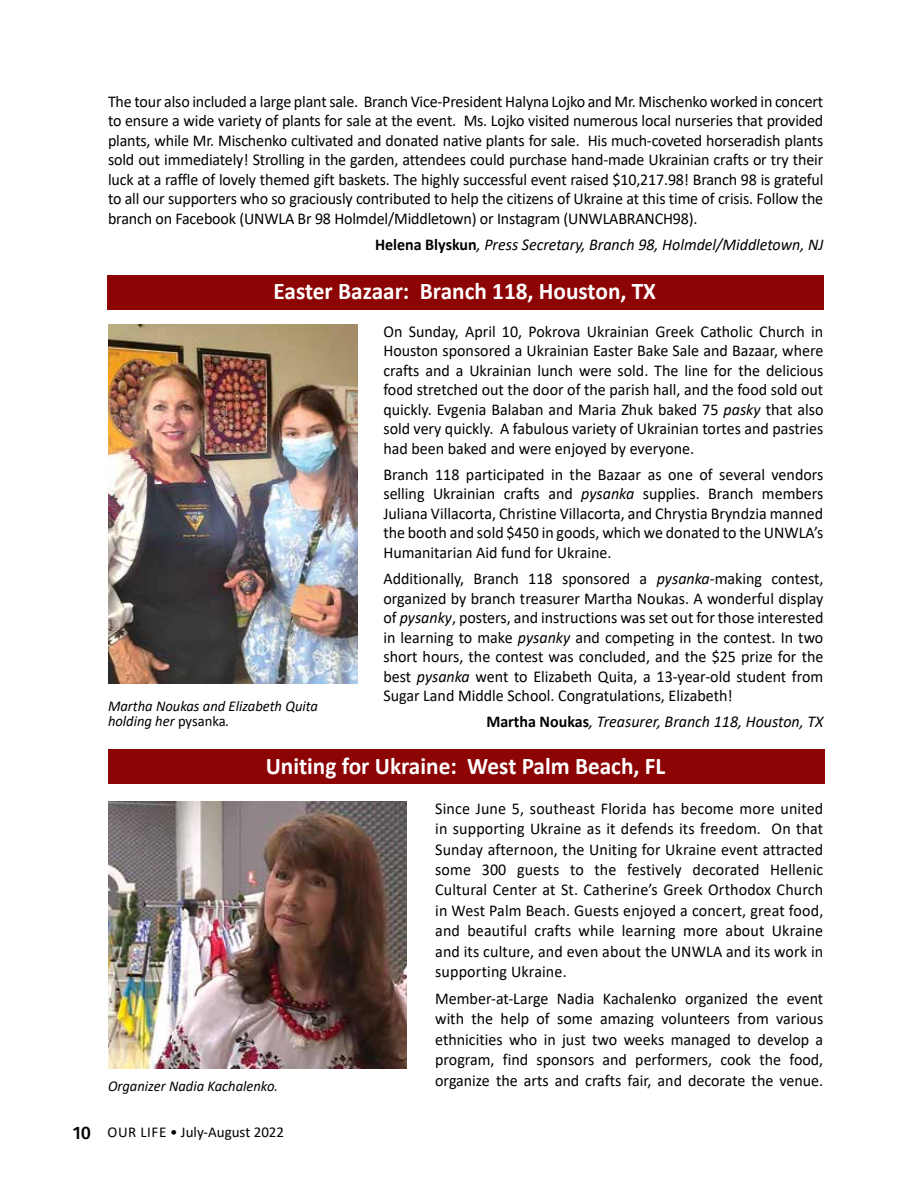
<style>
.page{position:relative;width:918px;height:1188px;background:#fff}
.page>*{position:absolute;margin:0;border:0;box-sizing:border-box;transform-origin:0 0}
.t1{font:700 24px "Calibri";color:#fff}
.t2{font:16.5px/19.5px "Calibri";color:#000;text-align:justify}
.t3{font:italic 16.5px "Calibri";color:#000}
.t4{font:italic 15px/15px "Calibri";color:#000}
.t5{font:15px "Calibri";color:#000}
.s1{font-weight:700;font-style:normal}
.s2{font-style:italic}
.s3{font-style:normal}
.s4{font-family:"Fira Sans";font-weight:500;font-size:18px}
</style>
<div class="page">
<div style="left:108px;top:275px;width:716px;height:35px;background:#8d0405"></div>
<img style="left:108px;top:324px;width:250px;height:359px">
<div style="left:108px;top:749px;width:717px;height:35px;background:#8d0405"></div>
<img style="left:108px;top:801px;width:299px;height:267px">
<p class="t2" style="left:108px;top:91px;width:717px">The tour also included a large plant sale. Branch Vice-President Halyna Lojko and Mr. Mischenko worked in concert to ensure a wide variety of plants for sale at the event. Ms. Lojko visited numerous local nurseries that provided plants, while Mr. Mischenko cultivated and donated native plants for sale. His much-coveted horseradish plants sold out immediately! Strolling in the garden, attendees could purchase hand-made Ukrainian crafts or try their luck at a raffle of lovely themed gift baskets. The highly successful event raised $10,217.98! Branch 98 is grateful to all our supporters who so graciously contributed to help the citizens of Ukraine at this time of crisis. Follow the branch on Facebook (UNWLA Br 98 Holmdel/Middletown) or Instagram (UNWLABRANCH98).</p>
<p class="t3" style="left:375px;top:233px;width:450px"><span class="s1">Helena Blyskun</span>, Press Secretary, Branch 98, Holmdel/Middletown, NJ</p>
<h1 class="t1" style="left:274px;top:274px;width:384px">Easter Bazaar: Branch 118, Houston, TX</h1>
<p class="t2" style="left:383px;top:321px;width:442px">On Sunday, April 10, Pokrova Ukrainian Greek Catholic Church in Houston sponsored a Ukrainian Easter Bake Sale and Bazaar, where crafts and a Ukrainian lunch were sold. The line for the delicious food stretched out the door of the parish hall, and the food sold out quickly. Evgenia Balaban and Maria Zhuk baked 75 <span class="s2">pasky</span> that also sold very quickly. A fabulous variety of Ukrainian tortes and pastries had been baked and were enjoyed by everyone.</p>
<p class="t2" style="left:383px;top:464px;width:442px">Branch 118 participated in the Bazaar as one of several vendors selling Ukrainian crafts and <span class="s2">pysanka</span> supplies. Branch members Juliana Villacorta, Christine Villacorta, and Chrystia Bryndzia manned the booth and sold $450 in goods, which we donated to the UNWLA’s Humanitarian Aid fund for Ukraine.</p>
<p class="t2" style="left:383px;top:568px;width:442px">Additionally, Branch 118 sponsored a <span class="s2">pysanka</span>-making contest, organized by branch treasurer Martha Noukas. A wonderful display of <span class="s2">pysanky</span>, posters, and instructions was set out for those interested in learning to make <span class="s2">pysanky</span> and competing in the contest. In two short hours, the contest was concluded, and the $25 prize for the best <span class="s2">pysanka</span> went to Elizabeth Quita, a 13-year-old student from Sugar Land Middle School. Congratulations, Elizabeth!</p>
<p class="t3" style="left:486px;top:710px;width:339px"><span class="s1">Martha Noukas</span>, Treasurer, Branch 118, Houston, TX</p>
<p class="t4" style="left:108px;top:698px;width:211px">Martha Noukas and Elizabeth Quita holding her <span class="s3">pysanka</span>.</p>
<h1 class="t1" style="left:266px;top:749px;width:401px">Uniting for Ukraine: West Palm Beach, FL</h1>
<p class="t4" style="left:108px;top:1078px;width:172px">Organizer Nadia Kachalenko.</p>
<p class="t5" style="left:73px;top:1122px;width:213px"><span class="s4">10</span> OUR LIFE • July-August 2022</p>
<p class="t2" style="left:435px;top:798px;width:390px;line-height:20.4px">Since June 5, southeast Florida has become more united in supporting Ukraine as it defends its freedom. On that Sunday afternoon, the Uniting for Ukraine event attracted some 300 guests to the festively decorated Hellenic Cultural Center at St. Catherine’s Greek Orthodox Church in West Palm Beach. Guests enjoyed a concert, great food, and beautiful crafts while learning more about Ukraine and its culture, and even about the UNWLA and its work in supporting Ukraine.</p>
<p class="t2" style="left:435px;top:988px;width:390px;line-height:20.4px">Member-at-Large Nadia Kachalenko organized the event with the help of some amazing volunteers from various ethnicities who in just two weeks managed to develop a program, find sponsors and performers, cook the food, organize the arts and crafts fair, and decorate the venue.</p>
</div>
